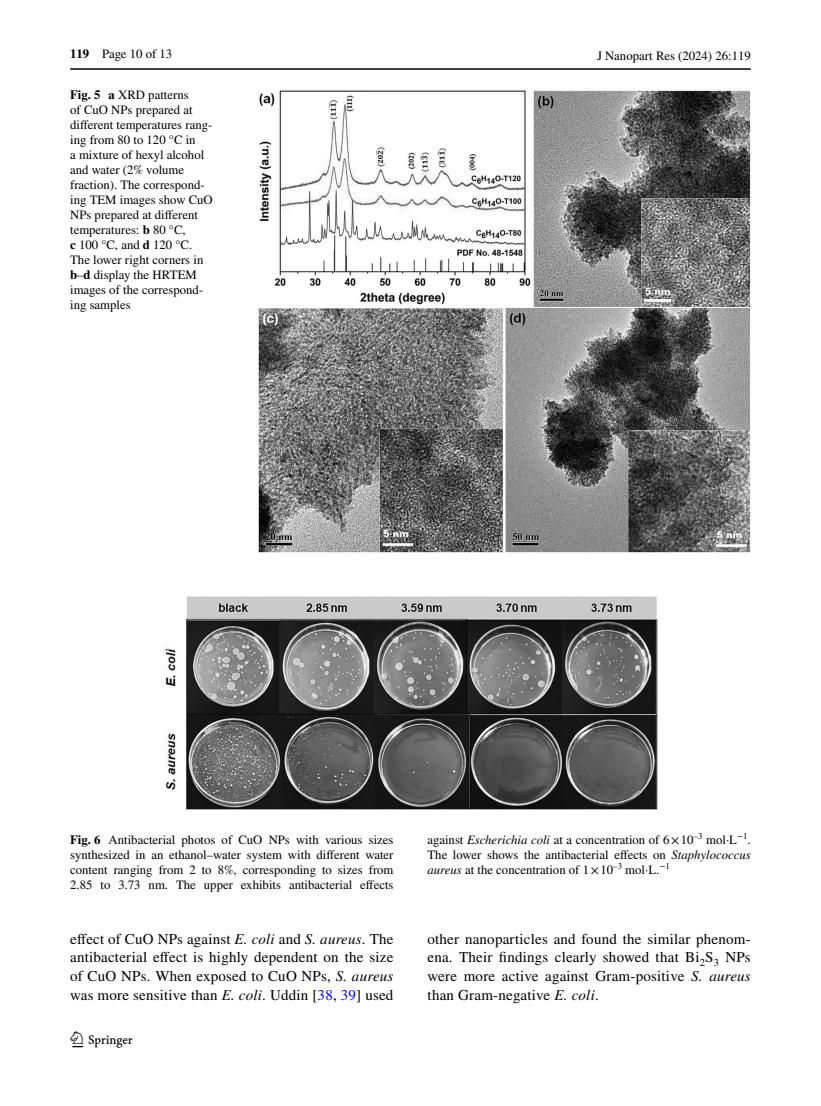
<style>
.page{position:relative;width:821px;height:1106px;background:#fff}
.page>*{position:absolute;margin:0;border:0;box-sizing:border-box;transform-origin:0 0}
.t1{font:22.5px "Springnew Regular 2";color:#000}
.t2{font:15px/18.8px "STIX";letter-spacing:.015em;color:#000;text-align:justify}
.t3{font:12.75px/15px "STIX";color:#000;text-align:justify}
.s1{font-weight:700}
.s2{font-style:italic}
.s3{color:#00f}
</style>
<div class="page">
<hr style="left:70px;top:68px;width:680px;height:2px;background:#000">
<img style="left:258px;top:90px;width:492px;height:462px">
<img style="left:164px;top:596px;width:493px;height:213px">
<p class="t3" style="left:70px;top:47px;width:104px"><span class="s1">119</span> Page 10 of 13</p>
<p class="t3" style="left:70px;top:88px;width:144px;text-align:left"><span class="s1">Fig. 5 a</span> XRD patterns<br>of CuO NPs prepared at different temperatures rang&shy;ing from 80 to 120 °C in<br>a mixture of hexyl alcohol and water (2% volume fraction). The correspond&shy;ing TEM images show CuO<br>NPs prepared at different temperatures: <span class="s1">b</span> 80 °C,<br><span class="s1">c</span> 100 °C, and <span class="s1">d</span> 120 °C.<br>The lower right corners in <span class="s1">b</span>–<span class="s1">d</span> display the HRTEM images of the correspond&shy;ing samples</p>
<p class="t3" style="left:597px;top:49px;width:155px">J Nanopart Res (2024) 26:119</p>
<p class="t3" style="left:70px;top:833px;width:325px"><span class="s1">Fig. 6</span> Antibacterial photos of CuO NPs with various sizes synthesized in an ethanol–water system with different water content ranging from 2 to 8%, corresponding to sizes from 2.85 to 3.73 nm. The upper exhibits antibacterial effects</p>
<p class="t3" style="left:427px;top:833px;width:325px">against <span class="s2">Escherichia coli</span> at a concentration of 6× -10<sup>–3</sup> mol·L<sup>−1</sup>.<br>The lower shows the antibacterial effects on <span class="s2">Staphylococcus aureus</span> at the concentration of 1× -10<sup>–3</sup> mol·L.<sup>−1</sup></p>
<p class="t2" style="left:70px;top:930px;width:325px">effect of CuO NPs against <span class="s2">E. coli</span> and <span class="s2">S. aureus</span>. The antibacterial effect is highly dependent on the size of CuO NPs. When exposed to CuO NPs, <span class="s2">S. aureus </span>was more sensitive than <span class="s2">E. coli</span>. Uddin [<span class="s3">38</span>, <span class="s3">39</span>] used</p>
<p class="t2" style="left:427px;top:930px;width:325px">other nanoparticles and found the similar phenom&shy;ena. Their findings clearly showed that Bi<sub>2</sub>S<sub>3</sub> NPs were more active against Gram-positive <span class="s2">S. aureus </span>than Gram-negative <span class="s2">E. coli</span>.</p>
<h1 class="t1" style="left:72px;top:1031px;width:62px">1 3</h1>
</div>
